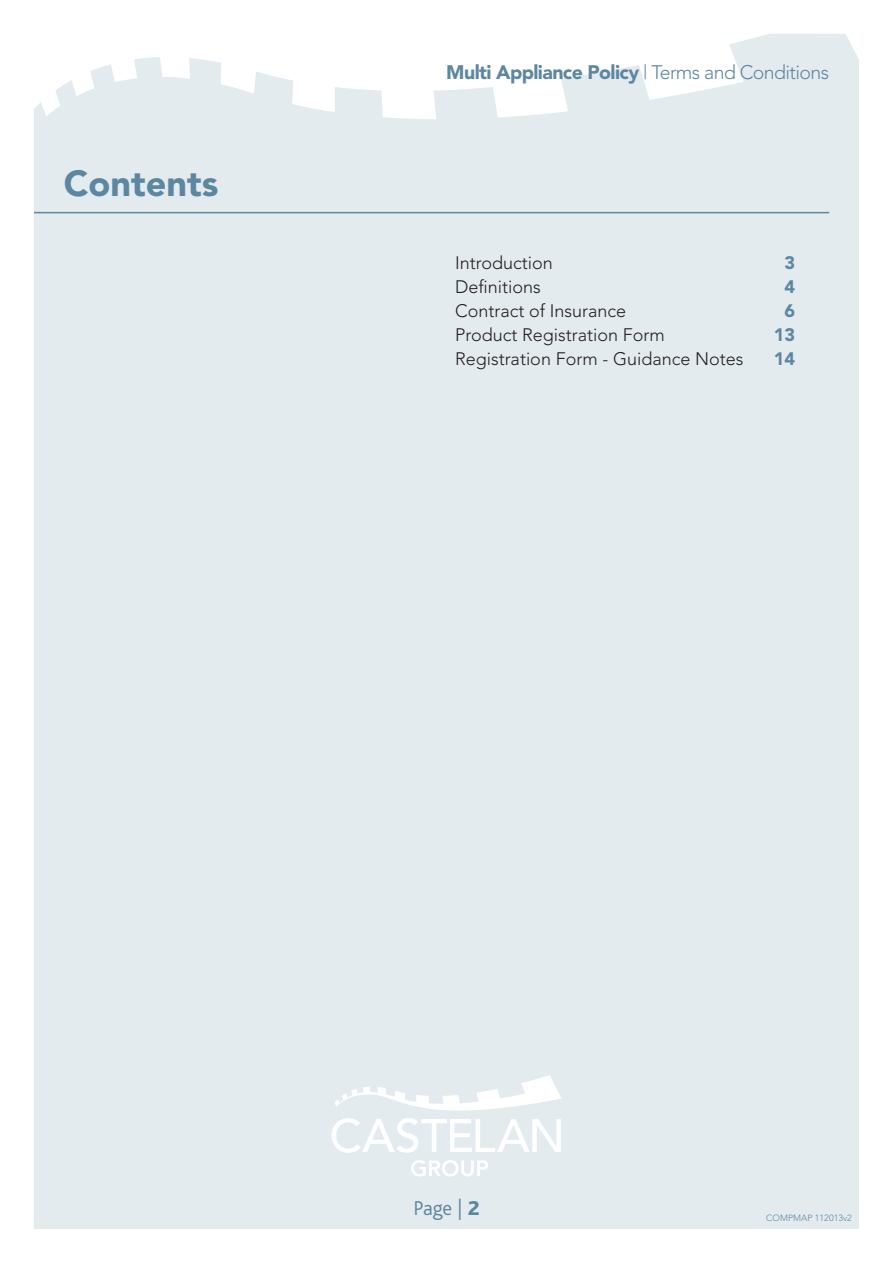
<style>
.page{position:relative;width:893px;height:1263px;background:#fff}
.page>*{position:absolute;margin:0;border:0;box-sizing:border-box;transform-origin:0 0}
.t1{font:900 36px "Avenir";color:#5c87a1}
.t2{font:300 21px "Bliss";color:#5c87a1}
.t3{font:900 19.5px "Avenir";letter-spacing:-.03em;color:#5c87a1}
.t4{font:300 18px "Avenir";color:#231f20}
.t5{font:900 18px "Avenir";color:#5c87a1}
.t6{font:300 9px "Avenir";color:#5c87a1}
.s1{font-weight:300}
.s2{font-weight:800}
</style>
<div class="page">
<div style="left:34px;top:34px;width:825px;height:1195px;background:#e4ebef"></div>
<hr style="left:34px;top:212px;width:795px;height:1px;background:#5c87a1">
<svg style="left:331px;top:1075px;width:230px;height:78px"></svg>
<svg style="left:411px;top:1160px;width:77px;height:16px"></svg>
<p class="t1" style="left:64px;top:162px;width:156px">Contents</p>
<p class="t3" style="left:446px;top:60px;width:384px">Multi Appliance Policy <span class="s1">| Terms and Conditions</span></p>
<p class="t4" style="left:455px;top:252px;width:99px">Introduction</p>
<p class="t5" style="left:784px;top:252px;width:12px">3</p>
<p class="t4" style="left:455px;top:276px;width:87px">Definitions</p>
<p class="t5" style="left:784px;top:276px;width:12px">4</p>
<p class="t4" style="left:455px;top:300px;width:173px">Contract of Insurance</p>
<p class="t5" style="left:784px;top:300px;width:12px">6</p>
<p class="t4" style="left:455px;top:324px;width:211px">Product Registration Form</p>
<p class="t5" style="left:774px;top:324px;width:23px">13</p>
<p class="t4" style="left:455px;top:348px;width:290px">Registration Form - Guidance Notes</p>
<p class="t5" style="left:774px;top:348px;width:23px">14</p>
<p class="t2" style="left:413px;top:1197px;width:68px">Page | <span class="s2">2</span></p>
<p class="t6" style="left:766px;top:1212px;width:87px">COMPMAP 112013v2</p>
</div>
